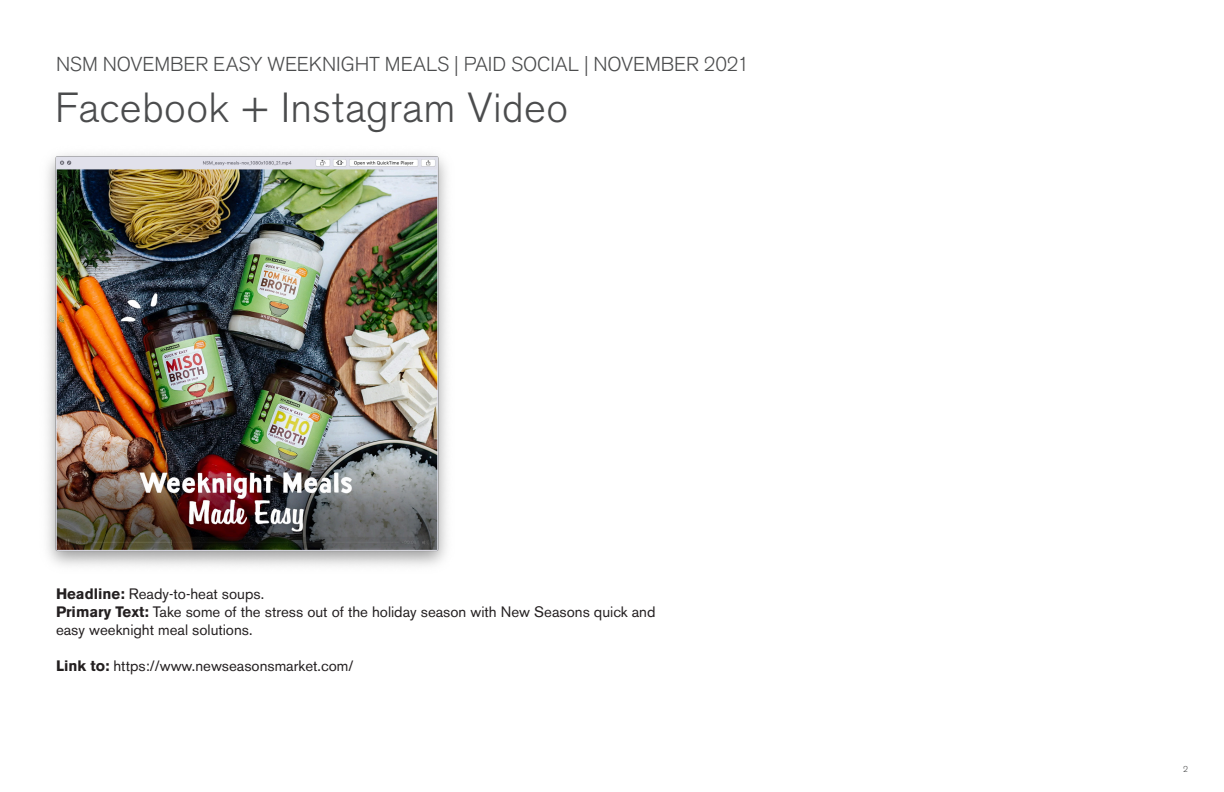
<style>
.page{position:relative;width:1224px;height:792px;background:#fff}
.page>*{position:absolute;margin:0;border:0;box-sizing:border-box;transform-origin:0 0}
.t1{font:300 41.7px "Akzidenz Grotesk BE";letter-spacing:.005em;color:#4b4c4d}
.t2{font:300 20px "Akzidenz Grotesk BE";letter-spacing:-.005em;color:#4b4c4d}
.t3{font:15px/18px "Akzidenz Grotesk BE";color:#231f20}
.t4{font:300 8.5px "Akzidenz Grotesk BE";color:#4b4c4d}
.s1{font-weight:700}
</style>
<div class="page">
<img style="left:47px;top:154px;width:400px;height:412px">
<h2 class="t2" style="left:56px;top:53px;width:694px">NSM NOVEMBER EASY WEEKNIGHT MEALS | PAID SOCIAL | NOVEMBER 2021</h2>
<p class="t1" style="left:55px;top:84px;width:514px">Facebook + Instagram Video</p>
<p class="t3" style="left:56px;top:585px;width:210px"><span class="s1">Headline:</span> Ready-to-heat soups.</p>
<p class="t3" style="left:56px;top:603px;width:601px"><span class="s1">Primary Text:</span> Take some of the stress out of the holiday season with New Seasons quick and easy weeknight meal solutions.</p>
<p class="t3" style="left:56px;top:657px;width:299px"><span class="s1">Link to:</span> https://www.newseasonsmarket.com/</p>
<p class="t4" style="left:1183px;top:765px;width:6px">2</p>
</div>
